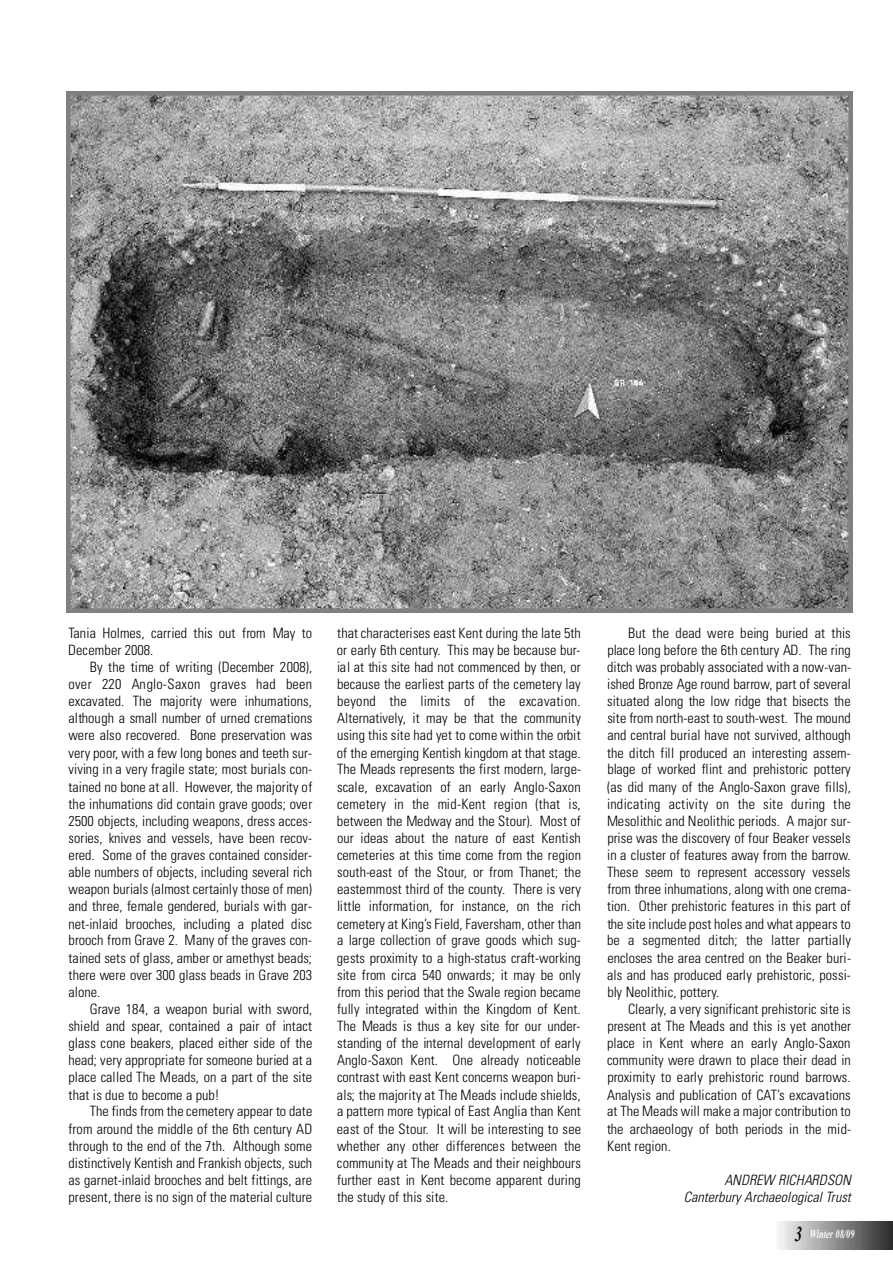
<style>
.page{position:relative;width:893px;height:1263px;background:#fff}
.page>*{position:absolute;margin:0;border:0;box-sizing:border-box;transform-origin:0 0}
.t1{font:300 condensed 14.25px/17.1px "Univers";color:#000;text-align:justify}
.t2{font:italic 300 condensed 14.25px/16.8px "Univers";color:#000;text-align:right}
.t3{font:italic 700 12px "Times New Roman";color:#fff;scale:.7 1}
.s1{font-size:21px;color:#000}
</style>
<div class="page">
<img style="left:778px;top:1221px;width:114px;height:29px">
<img style="left:877px;top:1223px;width:15px;height:25px">
<img style="left:67px;top:91px;width:785px;height:521px">
<p class="t1" style="left:68px;top:626px;width:245px">Tania Holmes, carried this out from May to<br>December 2008.</p>
<p class="t1" style="left:68px;top:660px;width:245px;text-indent:22px">By the time of writing (December 2008), over 220 Anglo-Saxon graves had been excavated. The majority were inhumations, although a small number of urned cre m a t i o n s w e re also re c o v e red. Bone pre s e rvation was v e ry poor, with a few long bones and teeth sur&shy;viving in a very fragile state; most burials con&shy;tained no bone at all. However, the majority of the inhumations did contain grave goods; over 2500 objects, including weapons, dress acces&shy;sories, knives and vessels, have been re c o v&shy;e red. Some of the graves contained consider&shy;able numbers of objects, including several rich weapon burials (almost certainly those of men) and three, female gendered, burials with gar&shy;net-inlaid brooches, including a plated disc b rooch from Grave 2. Many of the graves con&shy;tained sets of glass, amber or amethyst beads; t h e re were over 300 glass beads in Grave 203 a l o n e .</p>
<p class="t1" style="left:68px;top:1002px;width:245px;text-indent:21px">Grave 184, a weapon burial with sword , shield and spear, contained a pair of intact glass cone beakers, placed either side of the head; very appropriate for someone buried at a place called The Meads, on a part of the site that is due to become a pub!</p>
<p class="t1" style="left:68px;top:1104px;width:245px;text-indent:22px">The finds from the cemetery appear to date f rom around the middle of the 6th century AD t h rough to the end of the 7th. Although some distinctively Kentish and Frankish objects, such as garnet-inlaid brooches and belt fittings, are p resent, there is no sign of the material culture</p>
<p class="t1" style="left:337px;top:626px;width:246px">that characterises east Kent during the late 5th or early 6th century. This may be because bur&shy;ial at this site had not commenced by then, or because the earliest parts of the cemetery lay beyond the limits of the excavation.<br>A l t e rn a t i v e l y, it may be that the community using this site had yet to come within the orbit of the emerging Kentish kingdom at that stage.<br>The Meads re p resents the first modern, larg e - scale, excavation of an early Anglo-Saxon c e m e t e ry in the mid-Kent region (that is, between the Medway and the Stour). Most of our ideas about the nature of east Kentish cemeteries at this time come from the re g i o n south-east of the Stour, or from Thanet; the e a s t e rnmost third of the county. There is very little information, for instance, on the rich c e m e t e ry at King’s Field, Faversham, other than a large collection of grave goods which sug&shy;gests proximity to a high-status craft-working site from circa 540 onwards; it may be only f rom this period that the Swale region became fully integrated within the Kingdom of Kent.<br>The Meads is thus a key site for our under&shy;standing of the internal development of early Anglo-Saxon Kent. One already noticeable contrast with east Kent concerns weapon buri&shy;als; the majority at The Meads include shields, a pattern more typical of East Anglia than Kent east of the Stour. It will be interesting to see whether any other diff e rences between the community at The Meads and their neighbours f u rther east in Kent become apparent during the study of this site.</p>
<p class="t1" style="left:607px;top:626px;width:245px;text-indent:21px">But the dead were being buried at this place long before the 6th century AD. The ring ditch was probably associated with a now-van&shy;ished Bronze Age round barro w, part of several situated along the low ridge that bisects the site from north-east to south-west. The mound and central burial have not survived, although the ditch fill produced an interesting assem&shy;blage of worked flint and prehistoric pottery (as did many of the Anglo-Saxon grave fills), indicating activity on the site during the Mesolithic and Neolithic periods. A major sur&shy;prise was the discovery of four Beaker vessels in a cluster of features away from the barro w.<br>These seem to re p resent accessory vessels f rom three inhumations, along with one cre m a&shy;tion. Other prehistoric features in this part of the site include post holes and what appears to be a segmented ditch; the latter part i a l l y encloses the area centred on the Beaker buri&shy;als and has produced early prehistoric, possi&shy;bly Neolithic, pottery.</p>
<p class="t1" style="left:607px;top:1002px;width:245px;text-indent:21px">C l e a r l y, a very significant prehistoric site is p resent at The Meads and this is yet another place in Kent where an early Anglo-Saxon community were drawn to place their dead in p roximity to early prehistoric round barro w s .<br>Analysis and publication of CAT ’s excavations at The Meads will make a major contribution to the archaeology of both periods in the mid-Kent re g i o n .</p>
<p class="t2" style="left:683px;top:1173px;width:168px">ANDREW RICHARDSON<br>C a n t e r b u ry Archaeological Trust</p>
<p class="t3" style="left:794px;top:1227px;width:87px"><span class="s1">3</span> Winter 08/09</p>
</div>
